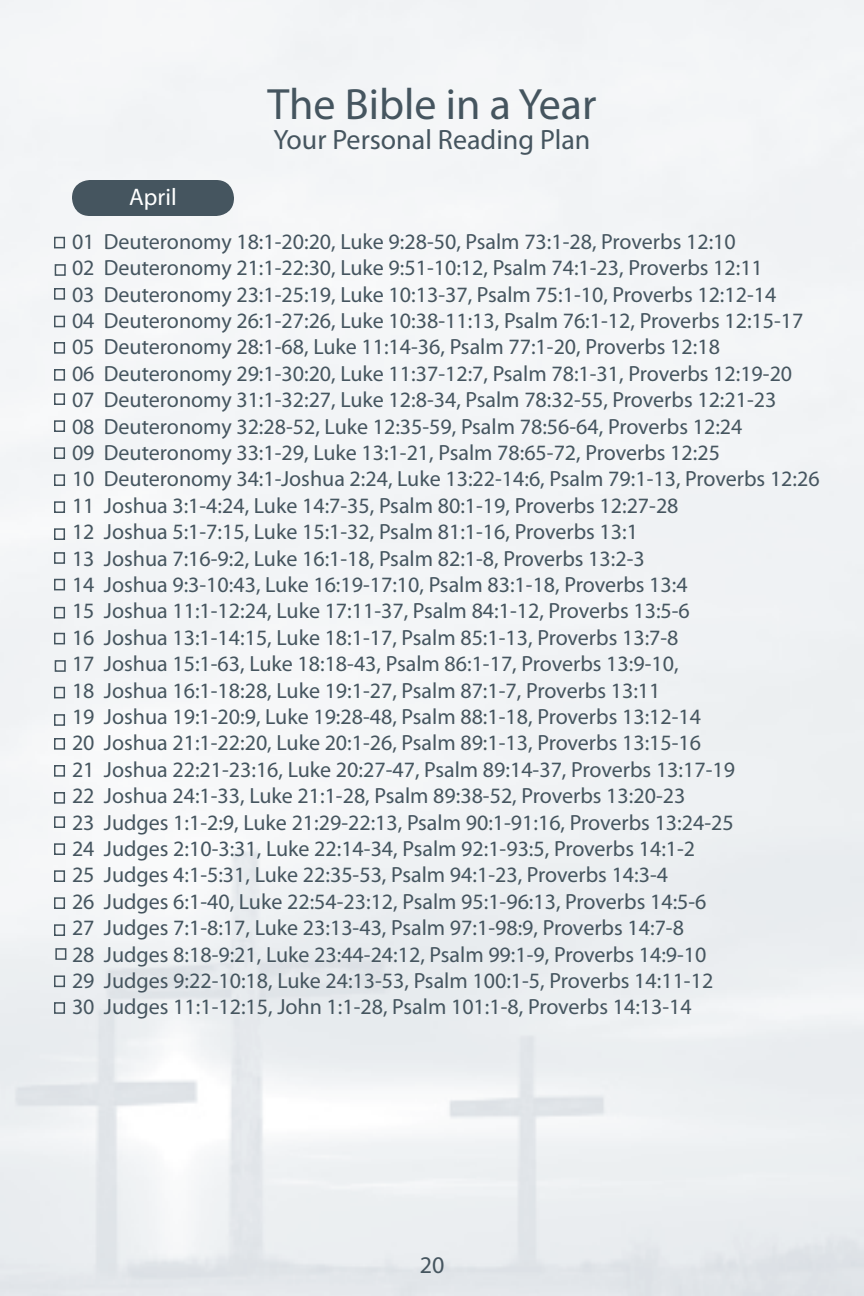
<style>
.page{position:relative;width:864px;height:1296px;background:#fff}
.page>*{position:absolute;margin:0;border:0;box-sizing:border-box;transform-origin:0 0}
.t1{font:44px "Myriad Pro";color:#45555f}
.t2{font:28px "Myriad Pro";color:#45555f}
.t3{font:24px "Myriad Pro";color:#fff}
.t4{font:24px "Myriad Pro";color:#45555f}
.t5{font:22px/26.4px "Myriad Pro";color:#45555f}
</style>
<div class="page">
<div style="left:72px;top:180px;width:162px;height:36px;background:#45555f;border-radius:18px"></div>
<div style="left:54px;top:237px;width:11px;height:11px;border:2px solid #45555f"></div>
<div style="left:54px;top:288px;width:11px;height:12px;border:2px solid #45555f"></div>
<div style="left:55px;top:264px;width:11px;height:12px;border:2px solid #45555f"></div>
<div style="left:54px;top:316px;width:11px;height:11px;border:2px solid #45555f"></div>
<div style="left:54px;top:342px;width:11px;height:12px;border:2px solid #45555f"></div>
<div style="left:54px;top:369px;width:11px;height:12px;border:2px solid #45555f"></div>
<div style="left:54px;top:393px;width:11px;height:12px;border:2px solid #45555f"></div>
<div style="left:54px;top:420px;width:11px;height:12px;border:2px solid #45555f"></div>
<div style="left:54px;top:447px;width:11px;height:12px;border:2px solid #45555f"></div>
<div style="left:54px;top:474px;width:11px;height:12px;border:2px solid #45555f"></div>
<div style="left:54px;top:501px;width:11px;height:12px;border:2px solid #45555f"></div>
<div style="left:54px;top:552px;width:11px;height:12px;border:2px solid #45555f"></div>
<div style="left:54px;top:579px;width:11px;height:11px;border:2px solid #45555f"></div>
<div style="left:54px;top:607px;width:11px;height:12px;border:2px solid #45555f"></div>
<div style="left:54px;top:633px;width:11px;height:11px;border:2px solid #45555f"></div>
<div style="left:54px;top:528px;width:11px;height:12px;border:2px solid #45555f"></div>
<div style="left:54px;top:687px;width:11px;height:11px;border:2px solid #45555f"></div>
<div style="left:54px;top:714px;width:11px;height:12px;border:2px solid #45555f"></div>
<div style="left:54px;top:738px;width:11px;height:12px;border:2px solid #45555f"></div>
<div style="left:54px;top:765px;width:11px;height:12px;border:2px solid #45555f"></div>
<div style="left:54px;top:792px;width:11px;height:12px;border:2px solid #45555f"></div>
<div style="left:54px;top:816px;width:11px;height:12px;border:2px solid #45555f"></div>
<div style="left:54px;top:843px;width:11px;height:12px;border:2px solid #45555f"></div>
<div style="left:54px;top:870px;width:11px;height:12px;border:2px solid #45555f"></div>
<div style="left:54px;top:897px;width:11px;height:12px;border:2px solid #45555f"></div>
<div style="left:54px;top:924px;width:11px;height:12px;border:2px solid #45555f"></div>
<div style="left:55px;top:948px;width:11px;height:12px;border:2px solid #45555f"></div>
<div style="left:54px;top:975px;width:11px;height:12px;border:2px solid #45555f"></div>
<div style="left:54px;top:1002px;width:11px;height:12px;border:2px solid #45555f"></div>
<div style="left:55px;top:660px;width:11px;height:12px;border:2px solid #45555f"></div>
<h1 class="t1" style="left:268px;top:77px;width:330px">The Bible in a Year</h1>
<p class="t3" style="left:129px;top:182px;width:49px">April</p>
<p class="t2" style="left:274px;top:122px;width:318px">Your Personal Reading Plan</p>
<p class="t5" style="left:72px;top:228px;width:749px">01 Deuteronomy 18:1-20:20, Luke 9:28-50, Psalm 73:1-28, Proverbs 12:10<br>02 Deuteronomy 21:1-22:30, Luke 9:51-10:12, Psalm 74:1-23, Proverbs 12:11<br>03 Deuteronomy 23:1-25:19, Luke 10:13-37, Psalm 75:1-10, Proverbs 12:12-14<br>04 Deuteronomy 26:1-27:26, Luke 10:38-11:13, Psalm 76:1-12, Proverbs 12:15-17<br>05 Deuteronomy 28:1-68, Luke 11:14-36, Psalm 77:1-20, Proverbs 12:18<br>06 Deuteronomy 29:1-30:20, Luke 11:37-12:7, Psalm 78:1-31, Proverbs 12:19-20<br>07 Deuteronomy 31:1-32:27, Luke 12:8-34, Psalm 78:32-55, Proverbs 12:21-23<br>08 Deuteronomy 32:28-52, Luke 12:35-59, Psalm 78:56-64, Proverbs 12:24<br>09 Deuteronomy 33:1-29, Luke 13:1-21, Psalm 78:65-72, Proverbs 12:25<br>10 Deuteronomy 34:1-Joshua 2:24, Luke 13:22-14:6, Psalm 79:1-13, Proverbs 12:26<br>11 Joshua 3:1-4:24, Luke 14:7-35, Psalm 80:1-19, Proverbs 12:27-28<br>12 Joshua 5:1-7:15, Luke 15:1-32, Psalm 81:1-16, Proverbs 13:1<br>13 Joshua 7:16-9:2, Luke 16:1-18, Psalm 82:1-8, Proverbs 13:2-3<br>14 Joshua 9:3-10:43, Luke 16:19-17:10, Psalm 83:1-18, Proverbs 13:4<br>15 Joshua 11:1-12:24, Luke 17:11-37, Psalm 84:1-12, Proverbs 13:5-6<br>16 Joshua 13:1-14:15, Luke 18:1-17, Psalm 85:1-13, Proverbs 13:7-8<br>17 Joshua 15:1-63, Luke 18:18-43, Psalm 86:1-17, Proverbs 13:9-10,<br>18 Joshua 16:1-18:28, Luke 19:1-27, Psalm 87:1-7, Proverbs 13:11<br>19 Joshua 19:1-20:9, Luke 19:28-48, Psalm 88:1-18, Proverbs 13:12-14<br>20 Joshua 21:1-22:20, Luke 20:1-26, Psalm 89:1-13, Proverbs 13:15-16<br>21 Joshua 22:21-23:16, Luke 20:27-47, Psalm 89:14-37, Proverbs 13:17-19<br>22 Joshua 24:1-33, Luke 21:1-28, Psalm 89:38-52, Proverbs 13:20-23<br>23 Judges 1:1-2:9, Luke 21:29-22:13, Psalm 90:1-91:16, Proverbs 13:24-25<br>24 Judges 2:10-3:31, Luke 22:14-34, Psalm 92:1-93:5, Proverbs 14:1-2<br>25 Judges 4:1-5:31, Luke 22:35-53, Psalm 94:1-23, Proverbs 14:3-4<br>26 Judges 6:1-40, Luke 22:54-23:12, Psalm 95:1-96:13, Proverbs 14:5-6<br>27 Judges 7:1-8:17, Luke 23:13-43, Psalm 97:1-98:9, Proverbs 14:7-8<br>28 Judges 8:18-9:21, Luke 23:44-24:12, Psalm 99:1-9, Proverbs 14:9-10<br>29 Judges 9:22-10:18, Luke 24:13-53, Psalm 100:1-5, Proverbs 14:11-12<br>30 Judges 11:1-12:15, John 1:1-28, Psalm 101:1-8, Proverbs 14:13-14</p>
<p class="t4" style="left:420px;top:1251px;width:26px">20</p>
</div>
